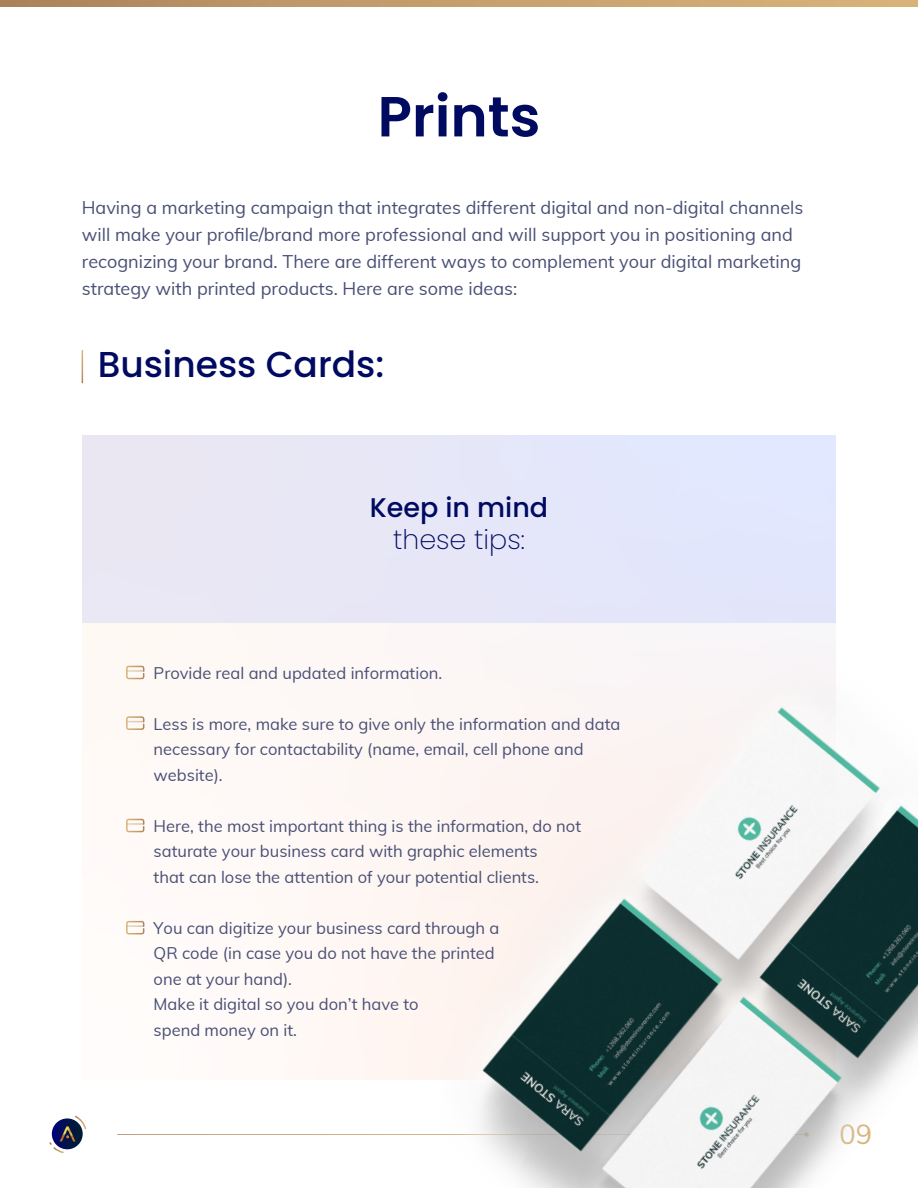
<style>
.page{position:relative;width:918px;height:1188px;background:#fff}
.page>*{position:absolute;margin:0;border:0;box-sizing:border-box;transform-origin:0 0}
.t1{font:600 56.4px "Poppins";color:#000a61}
.t2{font:500 36px "Poppins";color:#000a61}
.t3{font:500 27px "Poppins";color:#000a61}
.t4{font:200 27px "Poppins";color:#000a61}
.t5{font:27px "Muli";color:#d8b47a}
.t6{font:18px/27px "Muli";color:#494f75}
.t7{font:16.5px/25.5px "Muli";color:#494f75}
</style>
<div class="page">
<div style="left:82px;top:435px;width:754px;height:645px;background:#fef8f6"></div>
<svg style="left:75px;top:1115px;width:12px;height:15px"></svg>
<svg style="left:49px;top:1140px;width:15px;height:13px"></svg>
<svg style="left:52px;top:1118px;width:31px;height:31px"></svg>
<img style="left:59px;top:1126px;width:16px;height:16px">
<svg style="left:0;top:0;width:918px;height:6px;background:#c49d6c"></svg>
<div style="left:82px;top:435px;width:754px;height:187px;background:#e6e7f7"></div>
<svg style="left:126px;top:666px;width:18px;height:13px"></svg>
<svg style="left:126px;top:716px;width:18px;height:14px"></svg>
<svg style="left:126px;top:819px;width:18px;height:13px"></svg>
<svg style="left:126px;top:921px;width:18px;height:13px"></svg>
<img style="left:441px;top:707px;width:477px;height:481px">
<h1 class="t1" style="left:378px;top:84px;width:164px">Prints</h1>
<p class="t6" style="left:82px;top:193px;width:723px">Having a marketing campaign that integrates different digital and non-digital channels will make your profile/brand more professional and will support you in positioning and recognizing your brand. There are different ways to complement your digital marketing strategy with printed products. Here are some ideas:</p>
<h2 class="t2" style="left:98px;top:344px;width:288px">Business Cards:</h2>
<h3 class="t3" style="left:370px;top:492px;width:180px">Keep in mind</h3>
<h3 class="t4" style="left:393px;top:524px;width:133px">these tips:</h3>
<p class="t7" style="left:154px;top:659px;width:290px">Provide real and updated information.</p>
<p class="t7" style="left:154px;top:710px;width:468px">Less is more, make sure to give only the information and data necessary for contactability (name, email, cell phone and website).</p>
<p class="t7" style="left:154px;top:812px;width:429px">Here, the most important thing is the information, do not saturate your business card with graphic elements<br>that can lose the attention of your potential clients.</p>
<p class="t7" style="left:154px;top:914px;width:347px">You can digitize your business card through a<br>QR code (in case you do not have the printed one at your hand).<br>Make it digital so you don’t have to<br>spend money on it.</p>
<h3 class="t5" style="left:840px;top:1115px;width:34px">09</h3>
</div>
